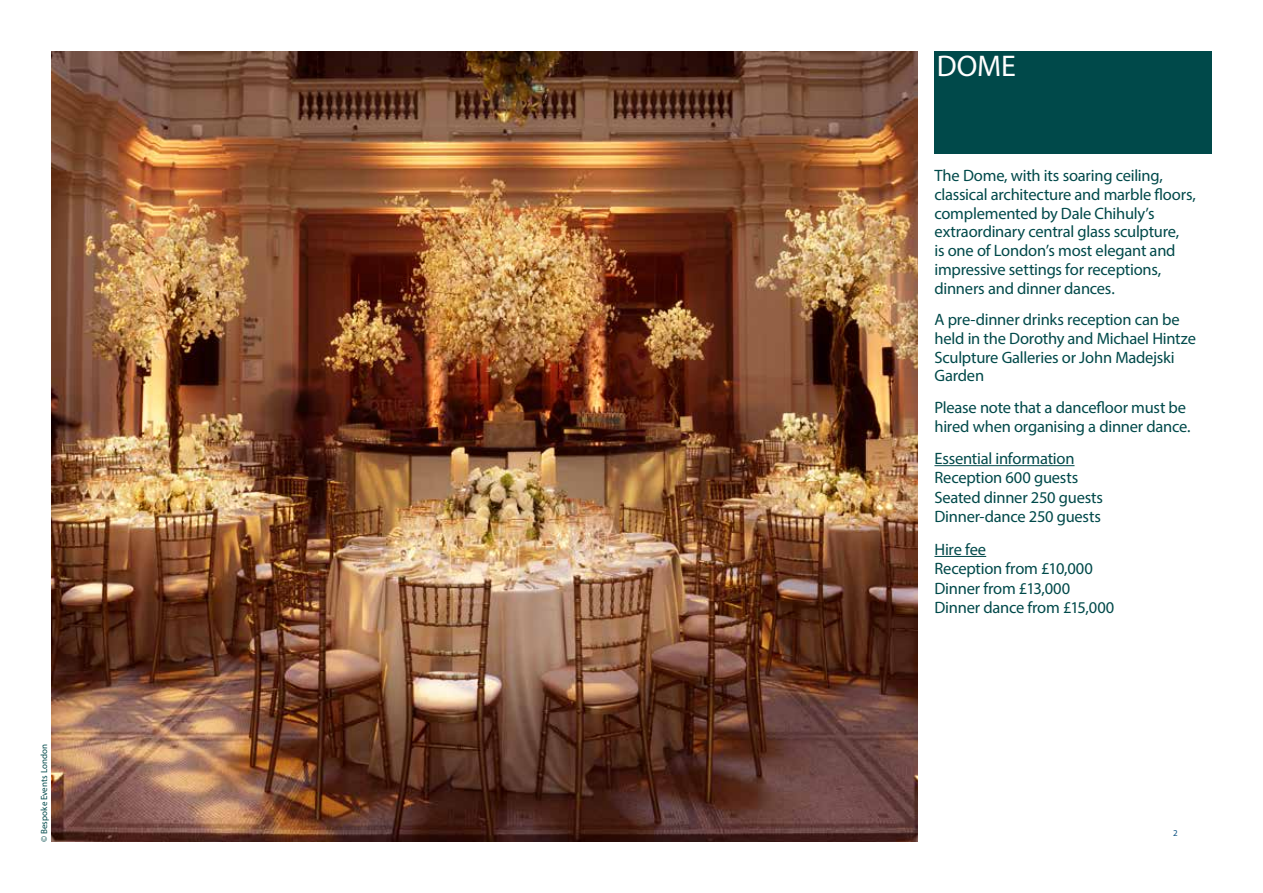
<style>
.page{position:relative;width:1263px;height:893px;background:#fff}
.page>*{position:absolute;margin:0;border:0;box-sizing:border-box;transform-origin:0 0}
.t1{font:30px "Myriad Pro";color:#fff}
.t2{font:16.5px/18.8px "Myriad Pro";letter-spacing:-.015em;color:#00494a}
.t3{font:9px "Myriad Pro";letter-spacing:.01em;color:#00494a}
.t4{font:9px "Myriad Pro";color:#115586}
</style>
<div class="page">
<div style="left:934px;top:51px;width:278px;height:103px;background:#00494a"></div>
<hr style="left:934px;top:465px;width:140px;height:1px;background:#00494a">
<hr style="left:934px;top:556px;width:52px;height:1px;background:#00494a">
<img style="left:51px;top:51px;width:866px;height:791px">
<p class="t3" style="left:39px;top:842px;width:100px;rotate:-90deg">© Bespoke Events London</p>
<h1 class="t1" style="left:937px;top:47px;width:80px">DOME</h1>
<p class="t2" style="left:934px;top:166px;width:263px">The Dome, with its soaring ceiling, classical architecture and marble floors, complemented by Dale Chihuly’s extraordinary central glass sculpture,<br>is one of London’s most elegant and impressive settings for receptions, dinners and dinner dances.</p>
<p class="t2" style="left:934px;top:310px;width:263px">A pre-dinner drinks reception can be held in the Dorothy and Michael Hintze<br>Sculpture Galleries or John Madejski<br>Garden</p>
<p class="t2" style="left:934px;top:398px;width:257px">Please note that a dancefloor must be hired when organising a dinner dance.</p>
<p class="t2" style="left:934px;top:448px;width:170px;line-height:19.5px">Essential information<br>Reception 600 guests<br>Seated dinner 250 guests<br>Dinner-dance 250 guests</p>
<p class="t2" style="left:934px;top:539px;width:181px;line-height:19.5px">Hire fee<br>Reception from £10,000<br>Dinner from £13,000<br>Dinner dance from £15,000</p>
<p class="t4" style="left:1173px;top:827px;width:6px">2</p>
</div>
